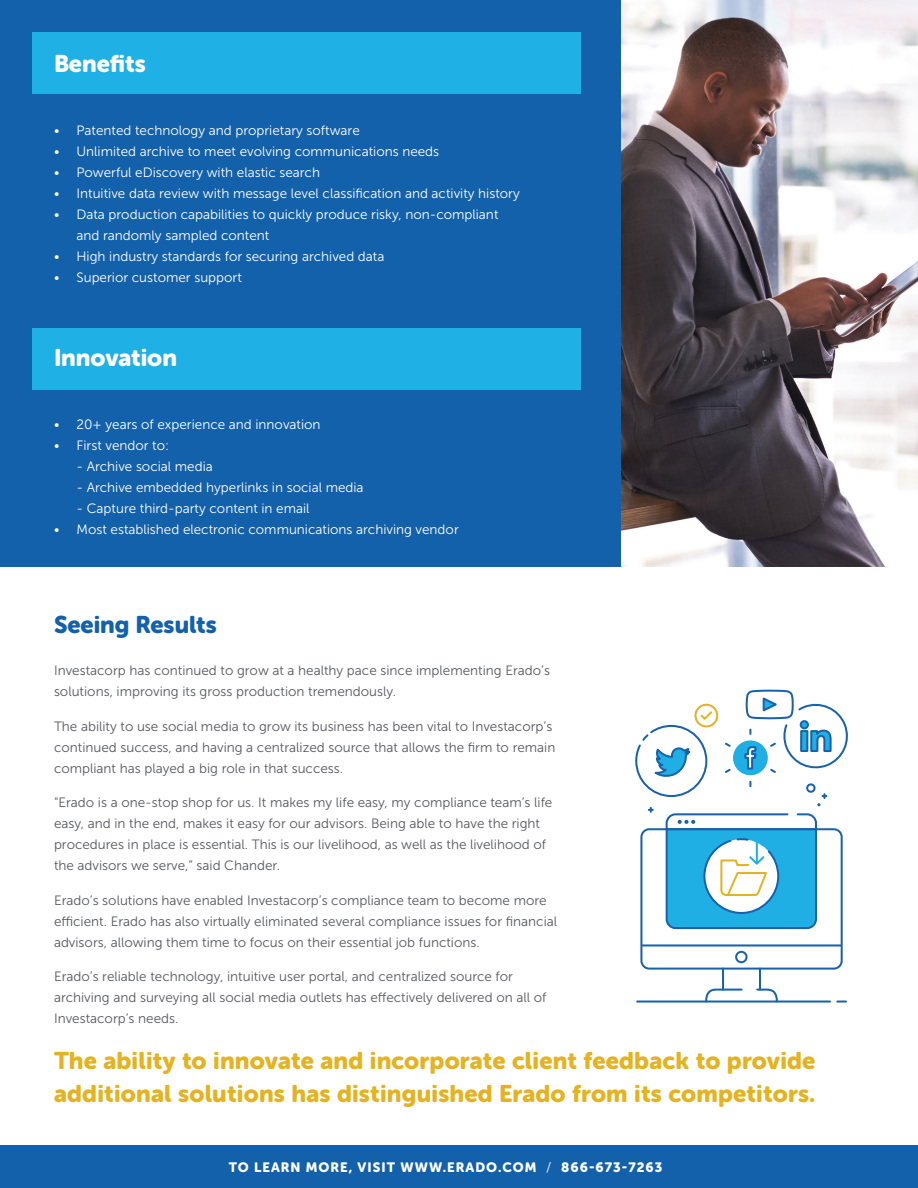
<style>
.page{position:relative;width:918px;height:1188px;background:#fff}
.page>*{position:absolute;margin:0;border:0;box-sizing:border-box;transform-origin:0 0}
.t1{font:24px/33px "Museo Sans Rounded 900";letter-spacing:.01em;color:#e5b221}
.t2{font:24px "Museo Sans Rounded 900";color:#fff}
.t3{font:24px "Museo Sans Rounded 900";color:#1361aa}
.t4{font:13.5px/21px "Museo Sans 300";color:#55585d}
.t5{font:13.5px/21px "Museo Sans 300";color:#fff}
.t6{font:13.5px "Museo Sans Rounded 900";letter-spacing:.075em;color:#fff}
.s1{font-family:"Museo Sans 300"}
</style>
<div class="page">
<div style="left:0;top:0;width:621px;height:567px;background:#1361aa"></div>
<div style="left:32px;top:32px;width:548px;height:62px;background:#1fb0e6"></div>
<div style="left:32px;top:328px;width:548px;height:61px;background:#1fb0e6"></div>
<hr style="left:642px;top:944px;width:199px;height:2px;background:#1962aa">
<hr style="left:722px;top:969px;width:2px;height:21px;background:#1962aa">
<hr style="left:759px;top:969px;width:2px;height:21px;background:#1962aa">
<div style="left:735px;top:951px;width:13px;height:12px;border:2px solid #1962aa;border-radius:50%"></div>
<div style="left:640px;top:828px;width:203px;height:142px;border:2px solid #1962aa;border-radius:8px"></div>
<svg style="left:704px;top:988px;width:40px;height:13px"></svg>
<svg style="left:755px;top:988px;width:24px;height:13px"></svg>
<hr style="left:637px;top:1001px;width:193px;height:2px;background:#1962aa">
<svg style="left:837px;top:1001px;width:9px;height:2px"></svg>
<svg style="left:635px;top:689px;width:213px;height:239px"></svg>
<div style="left:0;top:1145px;width:918px;height:43px;background:#1361aa"></div>
<img style="left:621px;top:0;width:297px;height:567px">
<p class="t2" style="left:54px;top:50px;width:93px">Benefits</p>
<p class="t5" style="left:54px;top:120px;width:307px">• Patented technology and proprietary software</p>
<p class="t5" style="left:54px;top:141px;width:387px">• Unlimited archive to meet evolving communications needs</p>
<p class="t5" style="left:54px;top:162px;width:268px">• Powerful eDiscovery with elastic search</p>
<p class="t5" style="left:54px;top:183px;width:467px">• Intuitive data review with message level classification and activity history</p>
<p class="t5" style="left:76px;top:204px;width:424px;text-indent:-22px">• Data production capabilities to quickly produce risky, non-compliant and randomly sampled content</p>
<p class="t5" style="left:54px;top:246px;width:332px">• High industry standards for securing archived data</p>
<p class="t5" style="left:54px;top:267px;width:189px">• Superior customer support</p>
<p class="t2" style="left:54px;top:344px;width:125px">Innovation</p>
<p class="t5" style="left:54px;top:414px;width:268px">• 20+ years of experience and innovation</p>
<p class="t5" style="left:54px;top:435px;width:117px">• First vendor to:</p>
<p class="t5" style="left:76px;top:456px;width:138px">- Archive social media</p>
<p class="t5" style="left:77px;top:477px;width:289px">- Archive embedded hyperlinks in social media</p>
<p class="t5" style="left:77px;top:498px;width:235px">- Capture third-party content in email</p>
<p class="t5" style="left:54px;top:519px;width:406px">• Most established electronic communications archiving vendor</p>
<p class="t3" style="left:54px;top:611px;width:164px">Seeing Results</p>
<p class="t4" style="left:54px;top:660px;width:498px">Investacorp has continued to grow at a healthy pace since implementing Erado’s solutions, improving its gross production tremendously.</p>
<p class="t4" style="left:54px;top:716px;width:503px">The ability to use social media to grow its business has been vital to Investacorp’s continued success, and having a centralized source that allows the firm to remain compliant has played a big role in that success.</p>
<p class="t4" style="left:54px;top:792px;width:500px">“Erado is a one-stop shop for us. It makes my life easy, my compliance team’s life easy, and in the end, makes it easy for our advisors. Being able to have the right procedures in place is essential. This is our livelihood, as well as the livelihood of the advisors we serve,” said Chander.</p>
<p class="t4" style="left:54px;top:890px;width:505px">Erado’s solutions have enabled Investacorp’s compliance team to become more efficient. Erado has also virtually eliminated several compliance issues for financial advisors, allowing them time to focus on their essential job functions.</p>
<p class="t4" style="left:54px;top:966px;width:494px">Erado’s reliable technology, intuitive user portal, and centralized source for archiving and surveying all social media outlets has effectively delivered on all of<br>Investacorp’s needs.</p>
<p class="t1" style="left:54px;top:1044px;width:763px">The ability to innovate and incorporate client feedback to provide additional solutions has distinguished Erado from its competitors.</p>
<p class="t6" style="left:229px;top:1160px;width:435px">TO LEARN MORE, VISIT WWW.ERADO.COM <span class="s1">/</span> 866-673-7263</p>
</div>
